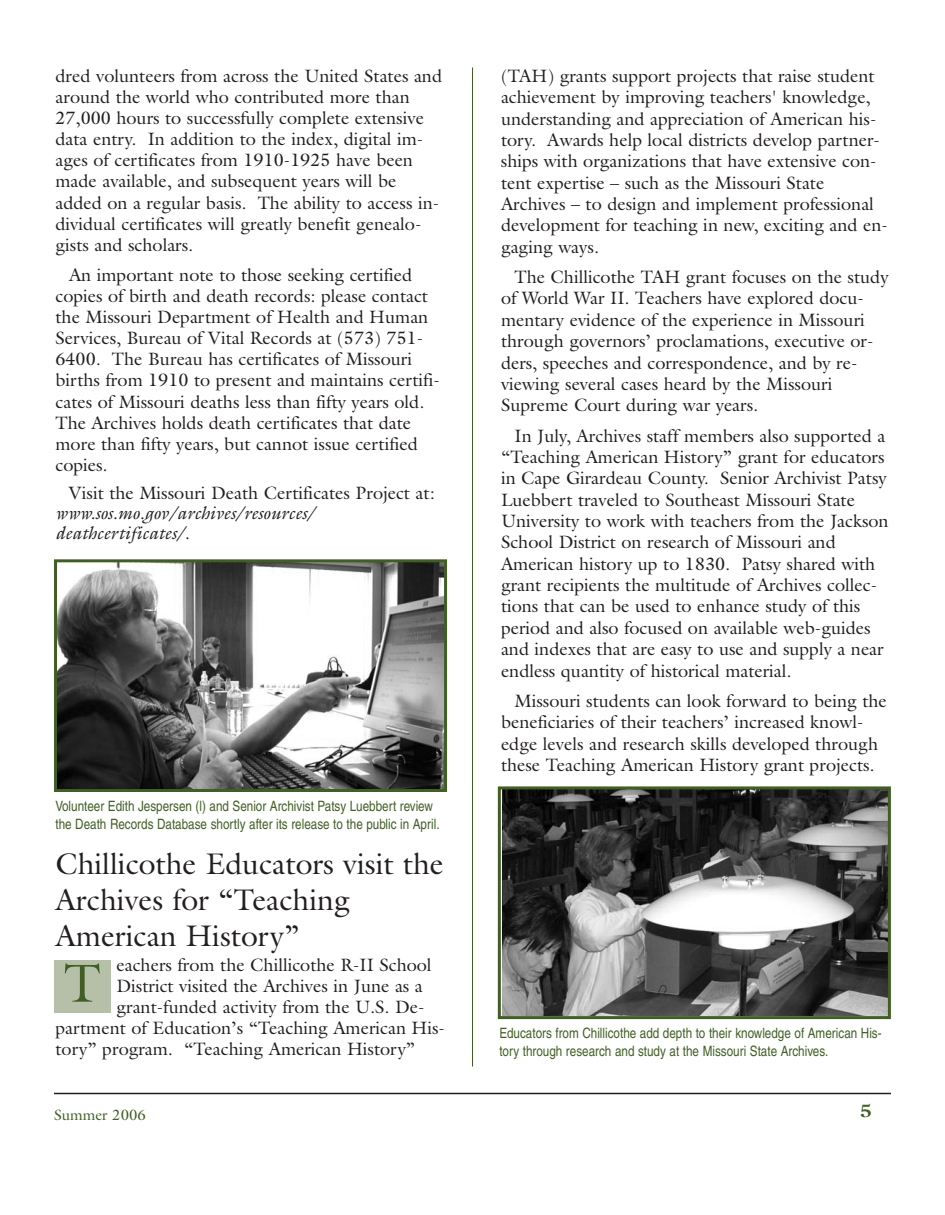
<style>
.page{position:relative;width:945px;height:1215px;background:#fff}
.page>*{position:absolute;margin:0;border:0;box-sizing:border-box;transform-origin:0 0}
.t1{font:54px "Galliard";color:#415f25}
.t2{font:30px/36px "Galliard";color:#231f20}
.t3{font:18px/21.3px "Galliard";color:#231f20}
.t4{font:italic 18px/19.6px "Galliard";color:#231f20}
.t5{font:700 18px "Galliard";color:#415f25;scale:1.2 1}
.t6{font:15px "Galliard";color:#415f25}
.t7{font:condensed 14.25px/17.2px "Helvetica";color:#415f25}
</style>
<div class="page">
<hr style="left:472px;top:68px;width:1px;height:998px;background:#415f25">
<hr style="left:54px;top:1093px;width:837px;height:1px;background:#231f20">
<img style="left:58px;top:563px;width:385px;height:225px">
<div style="left:54px;top:559px;width:393px;height:233px;border:3px solid #415f25"></div>
<img style="left:503px;top:790px;width:384px;height:225px">
<div style="left:498px;top:786px;width:393px;height:233px;border:3px solid #415f25"></div>
<div style="left:54px;top:960px;width:57px;height:52px;background:#b6c0a8"></div>
<p class="t3" style="left:55px;top:65px;width:388px">dred volunteers from across the United States and around the world who contributed more than 27,000 hours to successfully complete extensive data entry. In addition to the index, digital im&shy;ages of certificates from 1910-1925 have been made available, and subsequent years will be added on a regular basis. The ability to access in&shy;dividual certificates will greatly benefit genealo&shy;gists and scholars.</p>
<p class="t3" style="left:55px;top:264px;width:386px;text-indent:14px">An important note to those seeking certified copies of birth and death records: please contact the Missouri Department of Health and Human Services, Bureau of Vital Records at (573) 751- 6400. The Bureau has certificates of Missouri births from 1910 to present and maintains certifi&shy;cates of Missouri deaths less than fifty years old.<br>The Archives holds death certificates that date more than fifty years, but cannot issue certified copies.</p>
<p class="t3" style="left:69px;top:483px;width:367px">Visit the Missouri Death Certificates Project at:</p>
<p class="t4" style="left:55px;top:503px;width:261px">www.sos.mo.gov/archives/resources/ deathcertificates/.</p>
<p class="t7" style="left:56px;top:799px;width:386px">Volunteer Edith Jespersen (l) and Senior Archivist Patsy Luebbert review the Death Records Database shortly after its release to the public in April.</p>
<h2 class="t2" style="left:55px;top:845px;width:390px">Chillicothe Educators visit the<br>Archives for “Teaching<br>American History”</h2>
<p class="t3" style="left:117px;top:954px;width:317px">eachers from the Chillicothe R-II School</p>
<p class="t3" style="left:117px;top:975px;width:308px">District visited the Archives in June as a</p>
<p class="t3" style="left:117px;top:996px;width:310px">grant-funded activity from the U.S. De-</p>
<p class="t3" style="left:55px;top:1017px;width:391px">partment of Education’s “Teaching American His-</p>
<p class="t3" style="left:55px;top:1038px;width:361px">tory” program. “Teaching American History”</p>
<h1 class="t1" style="left:64px;top:951px;width:38px">T</h1>
<p class="t6" style="left:54px;top:1106px;width:93px">Summer 2006</p>
<p class="t3" style="left:501px;top:65px;width:389px">(TAH) grants support projects that raise student achievement by improving teachers' knowledge, understanding and appreciation of American his&shy;tory. Awards help local districts develop partner&shy;ships with organizations that have extensive con&shy;tent expertise – such as the Missouri State Archives – to design and implement professional development for teaching in new, exciting and en&shy;gaging ways.</p>
<p class="t3" style="left:501px;top:266px;width:389px;text-indent:14px">The Chillicothe TAH grant focuses on the study of World War II. Teachers have explored docu&shy;mentary evidence of the experience in Missouri through governors’ proclamations, executive or&shy;ders, speeches and correspondence, and by re&shy;viewing several cases heard by the Missouri Supreme Court during war years.</p>
<p class="t3" style="left:501px;top:425px;width:389px;text-indent:14px">In July, Archives staff members also supported a “Teaching American History” grant for educators in Cape Girardeau County. Senior Archivist Patsy Luebbert traveled to Southeast Missouri State University to work with teachers from the Jackson School District on research of Missouri and American history up to 1830. Patsy shared with grant recipients the multitude of Archives collec&shy;tions that can be used to enhance study of this period and also focused on available web-guides and indexes that are easy to use and supply a near endless quantity of historical material.</p>
<p class="t3" style="left:501px;top:690px;width:387px;text-indent:14px">Missouri students can look forward to being the beneficiaries of their teachers’ increased knowl&shy;edge levels and research skills developed through these Teaching American History grant projects.</p>
<p class="t7" style="left:499px;top:1026px;width:384px">Educators from Chillicothe add depth to their knowledge of American His&shy;tory through research and study at the Missouri State Archives.</p>
<p class="t5" style="left:860px;top:1100px;width:12px">5</p>
</div>
